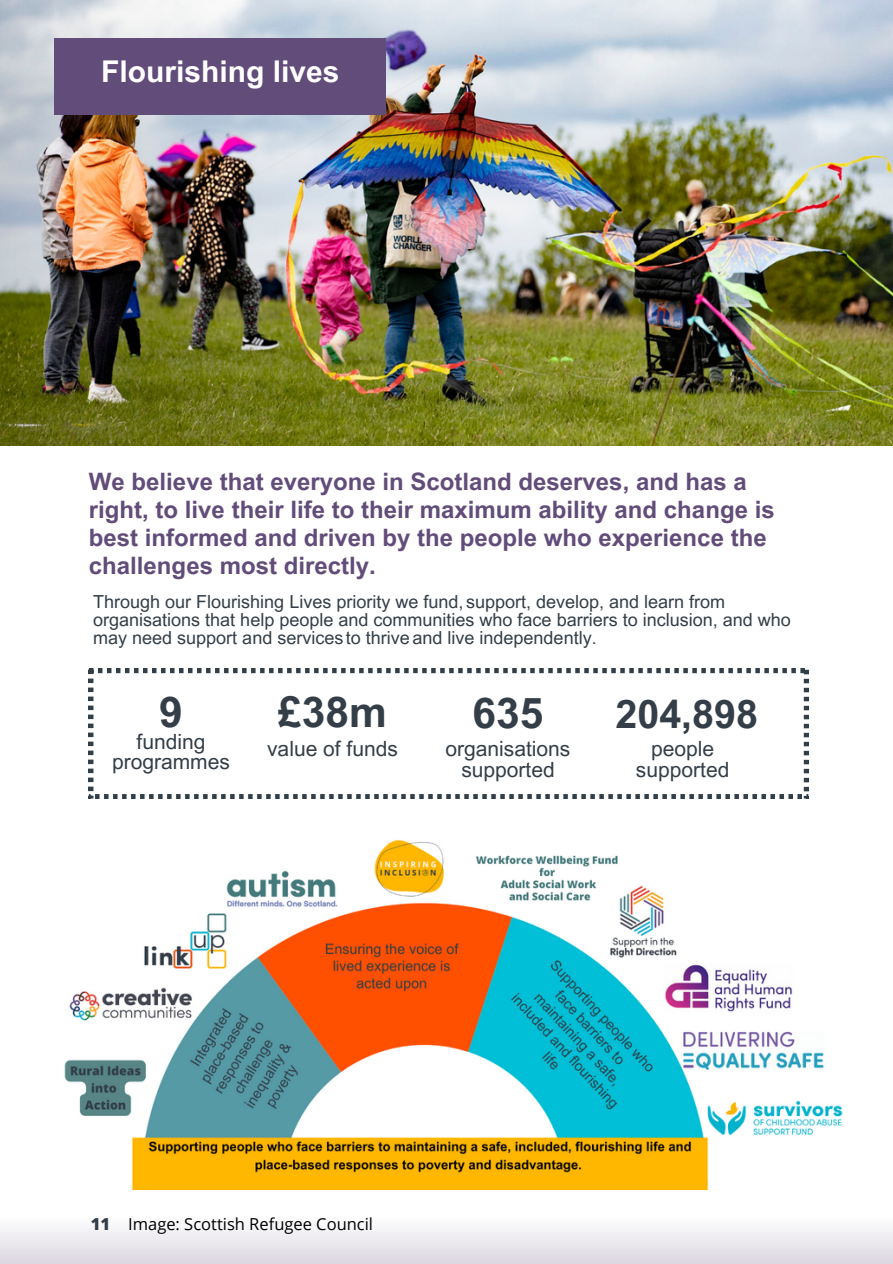
<style>
.page{position:relative;width:893px;height:1264px;background:#fff}
.page>*{position:absolute;margin:0;border:0;box-sizing:border-box;transform-origin:0 0}
.t1{font:700 42.45px "Arial MT Pro";color:#333e48}
.t2{font:700 39.45px "Arial MT Pro";color:#333e48}
.t3{font:700 30px "Arial MT Pro";color:#fff}
.t4{font:700 24px/28.2px "Arial MT Pro";color:#624c79}
.t5{font:21px/20.2px "Arial MT Pro";color:#333e48;text-align:center}
.t6{font:18px/18px "Arial MT Pro";color:#333e48}
.t7{font:16.5px "Open Sans";color:#000}
.t8{font:800 16.5px "Open Sans";color:#333e48}
</style>
<div class="page">
<img style="left:0;top:0;width:892px;height:446px">
<svg style="left:89px;top:668px;width:719px;height:130px"></svg>
<div style="left:55px;top:38px;width:331px;height:77px;background:#624c79"></div>
<div style="left:0;top:1187px;width:892px;height:76px;background:linear-gradient(to bottom,#fffff4,#e1e0ee)"></div>
<img style="left:38px;top:839px;width:809px;height:349px">
<p class="t3" style="left:101px;top:61px;width:240px">Flourishing lives</p>
<p class="t4" style="left:89px;top:470px;width:687px">We believe that everyone in Scotland deserves, and has a right, to live their life to their maximum ability and change is best informed and driven by the people who experience the challenges most directly.</p>
<p class="t6" style="left:93px;top:594px;width:699px">Through our Flourishing Lives priority we fund, support, develop, and learn from organisations that help people and communities who face barriers to inclusion, and who may need support and services to thriveand live independently.</p>
<p class="t1" style="left:159px;top:696px;width:25px">9</p>
<p class="t5" style="left:137px;top:734px;width:70px">funding</p>
<p class="t5" style="left:112px;top:754px;width:119px">programmes</p>
<p class="t1" style="left:278px;top:696px;width:110px">£38m</p>
<p class="t5" style="left:267px;top:741px;width:132px">value of funds</p>
<p class="t1" style="left:472px;top:697px;width:72px">635</p>
<p class="t5" style="left:445px;top:741px;width:126px">organisations</p>
<p class="t5" style="left:461px;top:761px;width:95px">supported</p>
<p class="t2" style="left:615px;top:699px;width:144px">204,898</p>
<p class="t5" style="left:636px;top:741px;width:95px">people supported</p>
<p class="t8" style="left:91px;top:1212px;width:21px">11</p>
<p class="t7" style="left:128px;top:1212px;width:246px">Image: Scottish Refugee Council</p>
</div>
